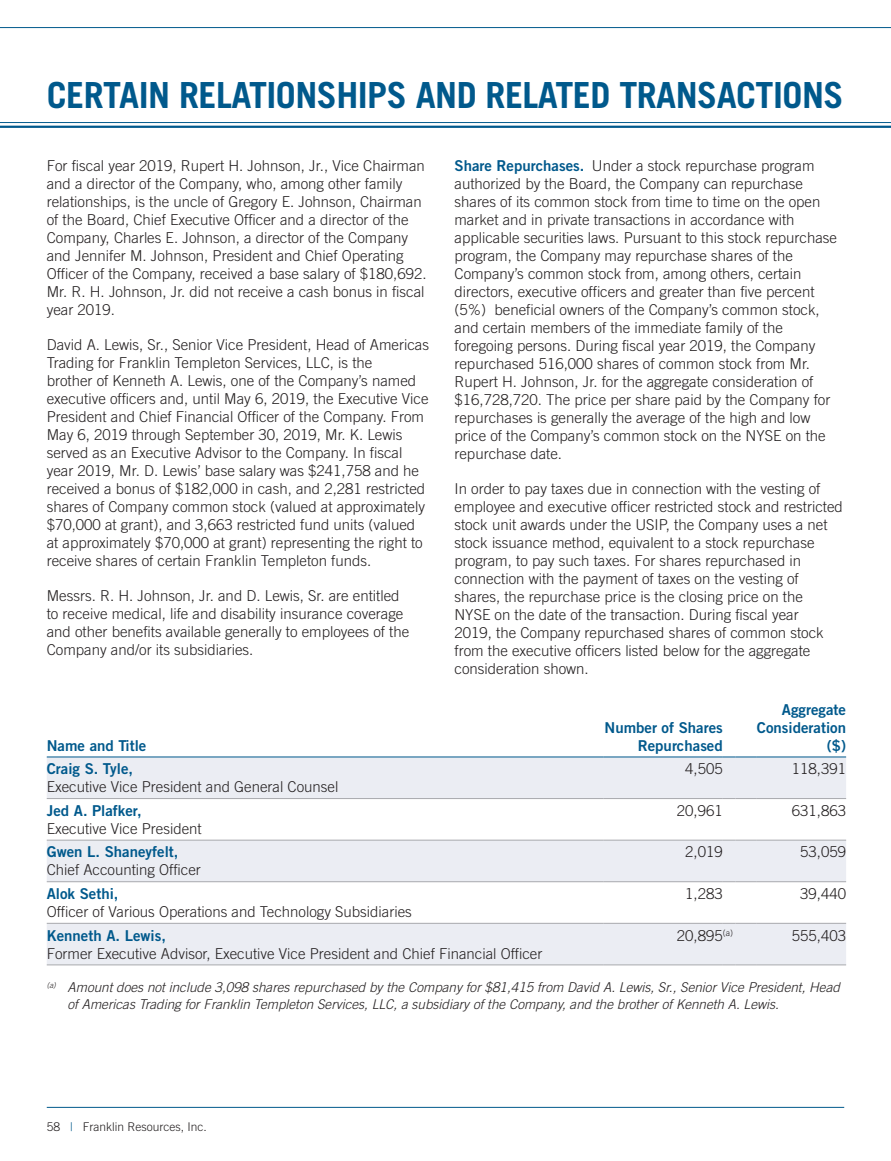
<style>
.page{position:relative;width:891px;height:1161px;background:#fff}
.page>*{position:absolute;margin:0;border:0;box-sizing:border-box;transform-origin:0 0}
.t1{font:700 36px "Trade Gothic LT Std";letter-spacing:-.015em;color:#00598c}
.t2{font:300 15px/18px "Trade Gothic LT Std";color:#231f20}
.t3{font:15px/18px "Trade Gothic LT Std Bd 2";color:#00598c;text-align:right}
.t4{font:italic 300 13.5px/16.2px "Trade Gothic LT Std";color:#231f20}
.t5{font:300 12px "Trade Gothic LT Std";color:#231f20}
.s1{font-family:"Trade Gothic LT Std Bd 2";font-weight:400;color:#00598c}
.s2{color:#00598c}
</style>
<div class="page">
<hr style="left:47px;top:1107px;width:797px;height:1px;background:#00598c">
<hr style="left:0;top:122px;width:891px;height:1px;background:#00598c">
<hr style="left:0;top:126px;width:891px;height:2px;background:#00598c">
<hr style="left:0;top:27px;width:891px;height:1px;background:#00598c">
<svg style="left:47px;top:758px;width:799px;height:207px;fill:#ebedf3"></svg>
<hr style="left:47px;top:798px;width:557px;height:1px;background:#a8a9ad">
<hr style="left:47px;top:840px;width:557px;height:1px;background:#a8a9ad">
<hr style="left:47px;top:881px;width:557px;height:1px;background:#a8a9ad">
<hr style="left:47px;top:923px;width:557px;height:1px;background:#a8a9ad">
<hr style="left:604px;top:798px;width:119px;height:1px;background:#a8a9ad">
<svg style="left:723px;top:798px;width:34px;height:1px"></svg>
<hr style="left:757px;top:798px;width:89px;height:1px;background:#a8a9ad">
<hr style="left:757px;top:840px;width:89px;height:1px;background:#a8a9ad">
<hr style="left:757px;top:881px;width:89px;height:1px;background:#a8a9ad">
<hr style="left:757px;top:923px;width:89px;height:1px;background:#a8a9ad">
<hr style="left:604px;top:923px;width:119px;height:1px;background:#a8a9ad">
<hr style="left:604px;top:840px;width:119px;height:1px;background:#a8a9ad">
<hr style="left:604px;top:881px;width:119px;height:1px;background:#a8a9ad">
<svg style="left:723px;top:923px;width:34px;height:1px"></svg>
<svg style="left:723px;top:840px;width:34px;height:1px"></svg>
<svg style="left:723px;top:881px;width:34px;height:1px"></svg>
<hr style="left:47px;top:965px;width:557px;height:1px;background:#a8a9ad">
<hr style="left:604px;top:965px;width:119px;height:1px;background:#a8a9ad">
<svg style="left:723px;top:965px;width:34px;height:1px"></svg>
<hr style="left:757px;top:965px;width:89px;height:1px;background:#a8a9ad">
<hr style="left:47px;top:757px;width:557px;height:1px;background:#00598c">
<hr style="left:604px;top:757px;width:119px;height:1px;background:#00598c">
<svg style="left:723px;top:757px;width:34px;height:1px"></svg>
<hr style="left:757px;top:757px;width:89px;height:1px;background:#00598c">
<h1 class="t1" style="left:47px;top:73px;width:798px">CERTAIN RELATIONSHIPS AND RELATED TRANSACTIONS</h1>
<p class="t2" style="left:47px;top:157px;width:381px">For fiscal year 2019, Rupert H. Johnson, Jr., Vice Chairman and a director of the Company, who, among other family relationships, is the uncle of Gregory E. Johnson, Chairman of the Board, Chief Executive Officer and a director of the Company, Charles E. Johnson, a director of the Company and Jennifer M. Johnson, President and Chief Operating Officer of the Company, received a base salary of $180,692.<br>Mr. R. H. Johnson, Jr. did not receive a cash bonus in fiscal year 2019.</p>
<p class="t2" style="left:47px;top:336px;width:384px">David A. Lewis, Sr., Senior Vice President, Head of Americas Trading for Franklin Templeton Services, LLC, is the<br>brother of Kenneth A. Lewis, one of the Company’s named executive officers and, until May 6, 2019, the Executive Vice President and Chief Financial Officer of the Company. From May 6, 2019 through September 30, 2019, Mr. K. Lewis served as an Executive Advisor to the Company. In fiscal year 2019, Mr. D. Lewis’ base salary was $241,758 and he received a bonus of $182,000 in cash, and 2,281 restricted shares of Company common stock (valued at approximately $70,000 at grant), and 3,663 restricted fund units (valued at approximately $70,000 at grant) representing the right to receive shares of certain Franklin Templeton funds.</p>
<p class="t2" style="left:47px;top:587px;width:364px">Messrs. R. H. Johnson, Jr. and D. Lewis, Sr. are entitled to receive medical, life and disability insurance coverage and other benefits available generally to employees of the Company and/or its subsidiaries.</p>
<p class="t2" style="left:455px;top:157px;width:384px"><span class="s1">Share Repurchases.</span> Under a stock repurchase program authorized by the Board, the Company can repurchase shares of its common stock from time to time on the open market and in private transactions in accordance with applicable securities laws. Pursuant to this stock repurchase program, the Company may repurchase shares of the Company’s common stock from, among others, certain directors, executive officers and greater than five percent (5%) beneficial owners of the Company’s common stock, and certain members of the immediate family of the foregoing persons. During fiscal year 2019, the Company repurchased 516,000 shares of common stock from Mr.<br>Rupert H. Johnson, Jr. for the aggregate consideration of $16,728,720. The price per share paid by the Company for repurchases is generally the average of the high and low price of the Company’s common stock on the NYSE on the repurchase date.</p>
<p class="t2" style="left:455px;top:480px;width:390px">In order to pay taxes due in connection with the vesting of employee and executive officer restricted stock and restricted stock unit awards under the USIP, the Company uses a net stock issuance method, equivalent to a stock repurchase program, to pay such taxes. For shares repurchased in connection with the payment of taxes on the vesting of shares, the repurchase price is the closing price on the<br>NYSE on the date of the transaction. During fiscal year<br>2019, the Company repurchased shares of common stock from the executive officers listed below for the aggregate consideration shown.</p>
<p class="t3" style="left:47px;top:736px;width:101px">Name and Title</p>
<p class="t3" style="left:605px;top:718px;width:120px">Number of Shares<br>Repurchased</p>
<p class="t3" style="left:757px;top:700px;width:91px">Aggregate<br>Consideration ($)</p>
<p class="t3" style="left:47px;top:760px;width:88px">Craig S. Tyle,</p>
<p class="t2" style="left:47px;top:778px;width:293px">Executive Vice President and General Counsel</p>
<p class="t2" style="left:685px;top:760px;width:39px">4,505</p>
<p class="t2" style="left:792px;top:760px;width:56px">118,391</p>
<p class="t3" style="left:47px;top:801px;width:96px">Jed A. Plafker,</p>
<p class="t2" style="left:47px;top:819px;width:157px">Executive Vice President</p>
<p class="t2" style="left:677px;top:801px;width:47px">20,961</p>
<p class="t2" style="left:792px;top:801px;width:56px">631,863</p>
<p class="t3" style="left:47px;top:843px;width:133px">Gwen L. Shaneyfelt,</p>
<p class="t2" style="left:47px;top:861px;width:156px">Chief Accounting Officer</p>
<p class="t2" style="left:685px;top:843px;width:39px">2,019</p>
<p class="t2" style="left:800px;top:843px;width:47px">53,059</p>
<p class="t3" style="left:47px;top:884px;width:73px">Alok Sethi,</p>
<p class="t2" style="left:47px;top:902px;width:367px">Officer of Various Operations and Technology Subsidiaries</p>
<p class="t2" style="left:685px;top:884px;width:39px">1,283</p>
<p class="t2" style="left:800px;top:884px;width:47px">39,440</p>
<p class="t2" style="left:677px;top:926px;width:58px">20,895<sup>(a)</sup></p>
<p class="t2" style="left:792px;top:926px;width:56px">555,403</p>
<p class="t4" style="left:68px;top:980px;width:774px;text-indent:-21px"><sup>(a)</sup> Amount does not include 3,098 shares repurchased by the Company for $81,415 from David A. Lewis, Sr., Senior Vice President, Head of Americas Trading for Franklin Templeton Services, LLC, a subsidiary of the Company, and the brother of Kenneth A. Lewis.</p>
<p class="t3" style="left:47px;top:926px;width:121px">Kenneth A. Lewis,</p>
<p class="t2" style="left:47px;top:944px;width:497px">Former Executive Advisor, Executive Vice President and Chief Financial Officer</p>
<p class="t5" style="left:47px;top:1120px;width:162px">58 <span class="s2">|</span> Franklin Resources, Inc.</p>
</div>
